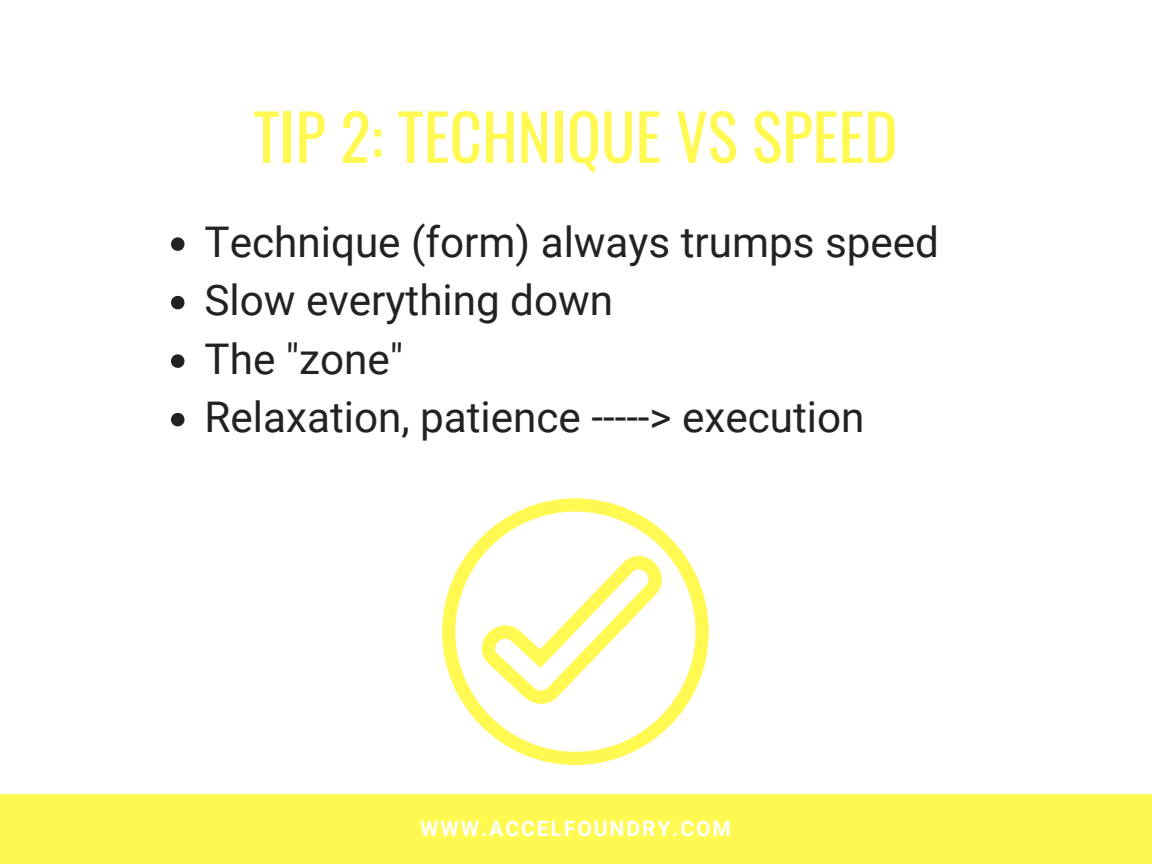
<style>
.page{position:relative;width:1152px;height:864px;background:#fff}
.page>*{position:absolute;margin:0;border:0;box-sizing:border-box;transform-origin:0 0}
.t1{font:63.45px "Oswald";color:#fff952}
.t2{font:42.3px/58.5px "Roboto";color:#222}
.t3{font:700 21.15px "Roboto";letter-spacing:.09em;color:#fff}
</style>
<div class="page">
<svg style="left:171px;top:237px;width:13px;height:14px"></svg>
<svg style="left:171px;top:296px;width:13px;height:13px"></svg>
<svg style="left:171px;top:354px;width:13px;height:14px"></svg>
<svg style="left:171px;top:413px;width:13px;height:13px"></svg>
<svg style="left:442px;top:498px;width:267px;height:267px"></svg>
<svg style="left:480px;top:556px;width:184px;height:148px"></svg>
<div style="left:0;top:794px;width:1152px;height:70px;background:#fff952"></div>
<h1 class="t1" style="left:253px;top:87px;width:646px">TIP 2: TECHNIQUE VS SPEED</h1>
<p class="t2" style="left:205px;top:213px;width:736px">Technique (form) always trumps speed<br>Slow everything down<br>The "zone"<br>Relaxation, patience -----&gt; execution</p>
<p class="t3" style="left:420px;top:816px;width:312px">WWW.ACCELFOUNDRY.COM</p>
</div>
